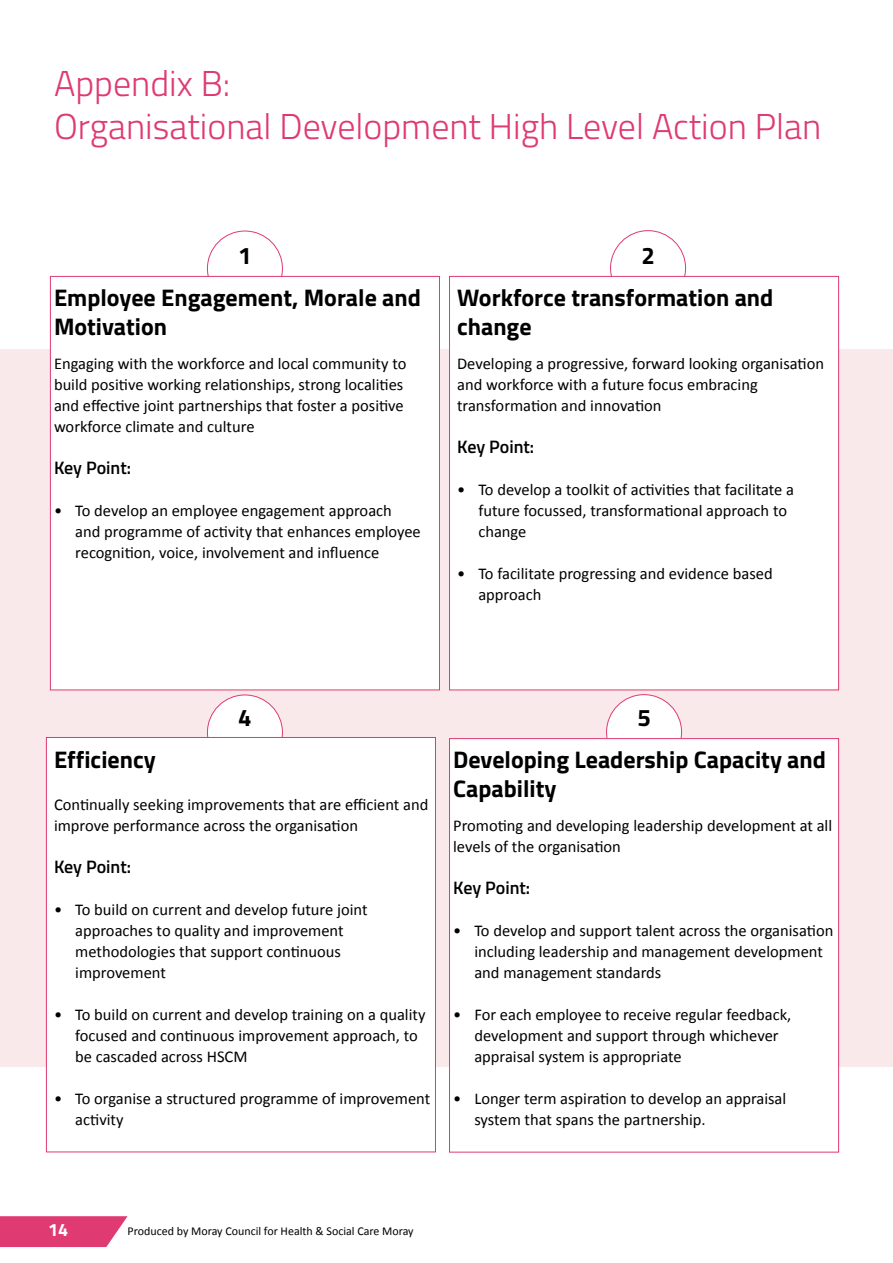
<style>
.page{position:relative;width:893px;height:1263px;background:#fff}
.page>*{position:absolute;margin:0;border:0;box-sizing:border-box;transform-origin:0 0}
.Header_H1{font:300 36px/43.2px "Titillium";color:#df3a72}
.Header_H2{font:700 24px/28.8px "Titillium";color:#000}
.Header_H3{font:600 18px "Titillium";color:#000}
.t1{font:700 18px "Titillium";color:#fff}
.t2{font:16.5px/21px "Calibri";color:#000}
.t3{font:12px "Calibri";color:#000}
</style>
<div class="page">
<div style="left:0;top:349px;width:893px;height:718px;background:#fae9ea"></div>
<div style="left:50px;top:276px;width:390px;height:414px;background:#fff;border:1px solid #df3a72"></div>
<div style="left:449px;top:276px;width:390px;height:414px;background:#fff;border:1px solid #df3a72"></div>
<div style="left:607px;top:695px;width:75px;height:75px;background:#fff;border-radius:50%"></div>
<div style="left:449px;top:738px;width:390px;height:414px;background:#fff;border:1px solid #df3a72"></div>
<div style="left:207px;top:695px;width:75px;height:75px;background:#fff;border-radius:50%"></div>
<div style="left:46px;top:737px;width:390px;height:415px;background:#fff;border:1px solid #df3a72"></div>
<svg style="left:0;top:1216px;width:128px;height:31px;background:#e14c7f"></svg>
<p class="Header_H1" style="left:54px;top:60px;width:769px">Appendix B:<br>Organisational Development High Level Action Plan</p>
<p class="Header_H2" style="left:238px;top:240px;width:15px">1</p>
<p class="Header_H2" style="left:54px;top:282px;width:368px">Employee Engagement, Morale and<br>Motivation</p>
<p class="t2" style="left:54px;top:352px;width:354px">Engaging with the workforce and local community to build positive working relationships, strong localities and effective joint partnerships that foster a positive workforce climate and culture</p>
<p class="Header_H3" style="left:54px;top:454px;width:79px">Key Point:</p>
<p class="t2" style="left:75px;top:499px;width:347px;text-indent:-21px">• To develop an employee engagement approach and programme of activity that enhances employee recognition, voice, involvement and influence</p>
<p class="Header_H2" style="left:641px;top:240px;width:15px">2</p>
<p class="Header_H2" style="left:457px;top:282px;width:318px">Workforce transformation and change</p>
<p class="t2" style="left:457px;top:352px;width:369px">Developing a progressive, forward looking organisation and workforce with a future focus embracing transformation and innovation</p>
<p class="Header_H3" style="left:457px;top:433px;width:79px">Key Point:</p>
<p class="t2" style="left:478px;top:478px;width:317px;text-indent:-21px">• To develop a toolkit of activities that facilitate a future focussed, transformational approach to change</p>
<p class="t2" style="left:478px;top:562px;width:296px;text-indent:-21px">• To facilitate progressing and evidence based approach</p>
<p class="Header_H2" style="left:238px;top:702px;width:15px">4</p>
<p class="Header_H2" style="left:54px;top:744px;width:103px">Efficiency</p>
<p class="t2" style="left:54px;top:793px;width:376px">Continually seeking improvements that are efficient and improve performance across the organisation</p>
<p class="Header_H3" style="left:54px;top:853px;width:79px">Key Point:</p>
<p class="t2" style="left:75px;top:898px;width:294px;text-indent:-21px">• To build on current and develop future joint approaches to quality and improvement methodologies that support continuous improvement</p>
<p class="t2" style="left:75px;top:1003px;width:352px;text-indent:-21px">• To build on current and develop training on a quality focused and continuous improvement approach, to be cascaded across HSCM</p>
<p class="t2" style="left:75px;top:1087px;width:357px;text-indent:-21px">• To organise a structured programme of improvement activity</p>
<p class="Header_H2" style="left:637px;top:702px;width:15px">5</p>
<p class="Header_H2" style="left:453px;top:744px;width:374px">Developing Leadership Capacity and<br>Capability</p>
<p class="t2" style="left:453px;top:814px;width:380px">Promoting and developing leadership development at all levels of the organisation</p>
<p class="Header_H3" style="left:453px;top:874px;width:79px">Key Point:</p>
<p class="t2" style="left:474px;top:919px;width:360px;text-indent:-21px">• To develop and support talent across the organisation including leadership and management development and management standards</p>
<p class="t2" style="left:474px;top:1003px;width:318px;text-indent:-21px">• For each employee to receive regular feedback, development and support through whichever appraisal system is appropriate</p>
<p class="t2" style="left:474px;top:1087px;width:313px;text-indent:-21px">• Longer term aspiration to develop an appraisal system that spans the partnership.</p>
<p class="t1" style="left:48px;top:1216px;width:22px">14</p>
<p class="t3" style="left:128px;top:1223px;width:288px">Produced by Moray Council for Health &amp; Social Care Moray</p>
</div>
